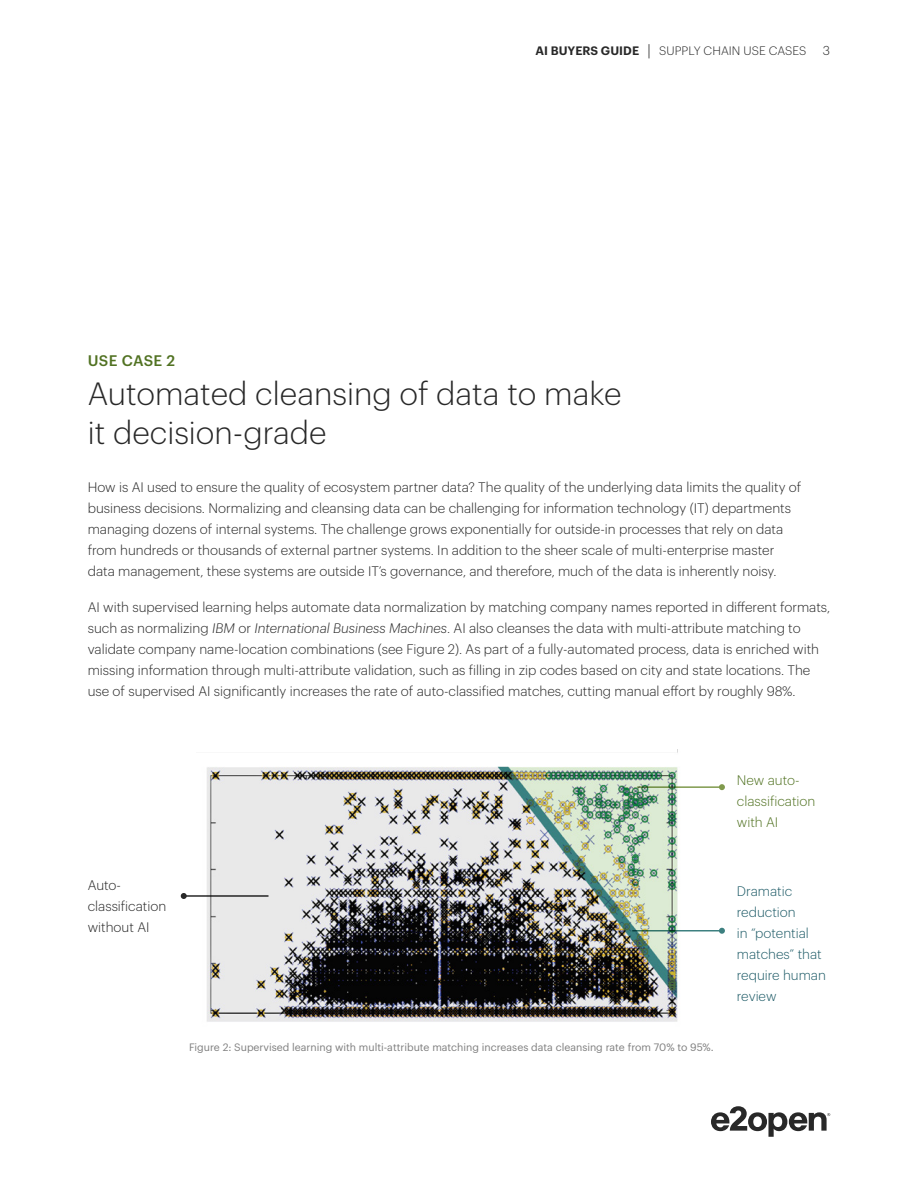
<style>
.page{position:relative;width:918px;height:1188px;background:#fff}
.page>*{position:absolute;margin:0;border:0;box-sizing:border-box;transform-origin:0 0}
.t1{font:300 31.5px/39px "Graphik";color:#282828}
.t2{font:500 15px "Graphik";letter-spacing:.025em;color:#517222}
.t3{font:300 13.5px/21px "Graphik";color:#282828}
.t4{font:300 13.5px/21px "Graphik";color:#1e5b67}
.t5{font:300 13.5px/21px "Graphik";color:#517222}
.t6{font:300 12.75px "Graphik";color:#282828}
.t7{font:300 12px "Graphik";letter-spacing:.005em;color:#282828}
.Disclaimer{font:10.5px "Graphik";color:#7e7e7e}
.s1{font-weight:600}
.s2{font-size:16.5px}
.s3{font-style:italic}
</style>
<div class="page">
<svg style="left:711px;top:1106px;width:119px;height:31px"></svg>
<img style="left:207px;top:750px;width:472px;height:272px">
<hr style="left:184px;top:895px;width:85px;height:2px;background:#282828">
<svg style="left:181px;top:893px;width:6px;height:6px"></svg>
<hr style="left:637px;top:786px;width:85px;height:2px;background:#809a4d">
<svg style="left:719px;top:784px;width:6px;height:6px"></svg>
<hr style="left:632px;top:930px;width:90px;height:2px;background:#3d8080">
<svg style="left:719px;top:928px;width:6px;height:6px"></svg>
<p class="t7" style="left:535px;top:42px;width:272px"><span class="s1">AI BUYERS GUIDE</span> <span class="s2">|</span> SUPPLY CHAIN USE CASES</p>
<p class="t6" style="left:823px;top:41px;width:9px">3</p>
<h2 class="t2" style="left:88px;top:349px;width:89px">USE CASE 2</h2>
<p class="t1" style="left:88px;top:371px;width:535px">Automated cleansing of data to make it decision-grade</p>
<p class="t3" style="left:88px;top:475px;width:715px">How is AI used to ensure the quality of ecosystem partner data? The quality of the underlying data limits the quality of business decisions. Normalizing and cleansing data can be challenging for information technology (IT) departments managing dozens of internal systems. The challenge grows exponentially for outside-in processes that rely on data from hundreds or thousands of external partner systems. In addition to the sheer scale of multi-enterprise master data management, these systems are outside IT’s governance, and therefore, much of the data is inherently noisy.</p>
<p class="t3" style="left:88px;top:595px;width:744px">AI with supervised learning helps automate data normalization by matching company names reported in different formats, such as normalizing <span class="s3">IBM</span> or <span class="s3">International Business Machines</span>. AI also cleanses the data with multi-attribute matching to validate company name-location combinations (see Figure 2). As part of a fully-automated process, data is enriched with missing information through multi-attribute validation, such as filling in zip codes based on city and state locations. The use of supervised AI significantly increases the rate of auto-classified matches, cutting manual effort by roughly 98%.</p>
<p class="t3" style="left:88px;top:873px;width:80px">Auto&shy;classification without AI</p>
<p class="Disclaimer" style="left:189px;top:1039px;width:526px">Figure 2: Supervised learning with multi-attribute matching increases data cleansing rate from 70% to 95%.</p>
<p class="t5" style="left:737px;top:769px;width:80px">New auto&shy;classification with AI</p>
<p class="t4" style="left:737px;top:879px;width:91px">Dramatic reduction<br>in “potential matches” that require human review</p>
</div>
